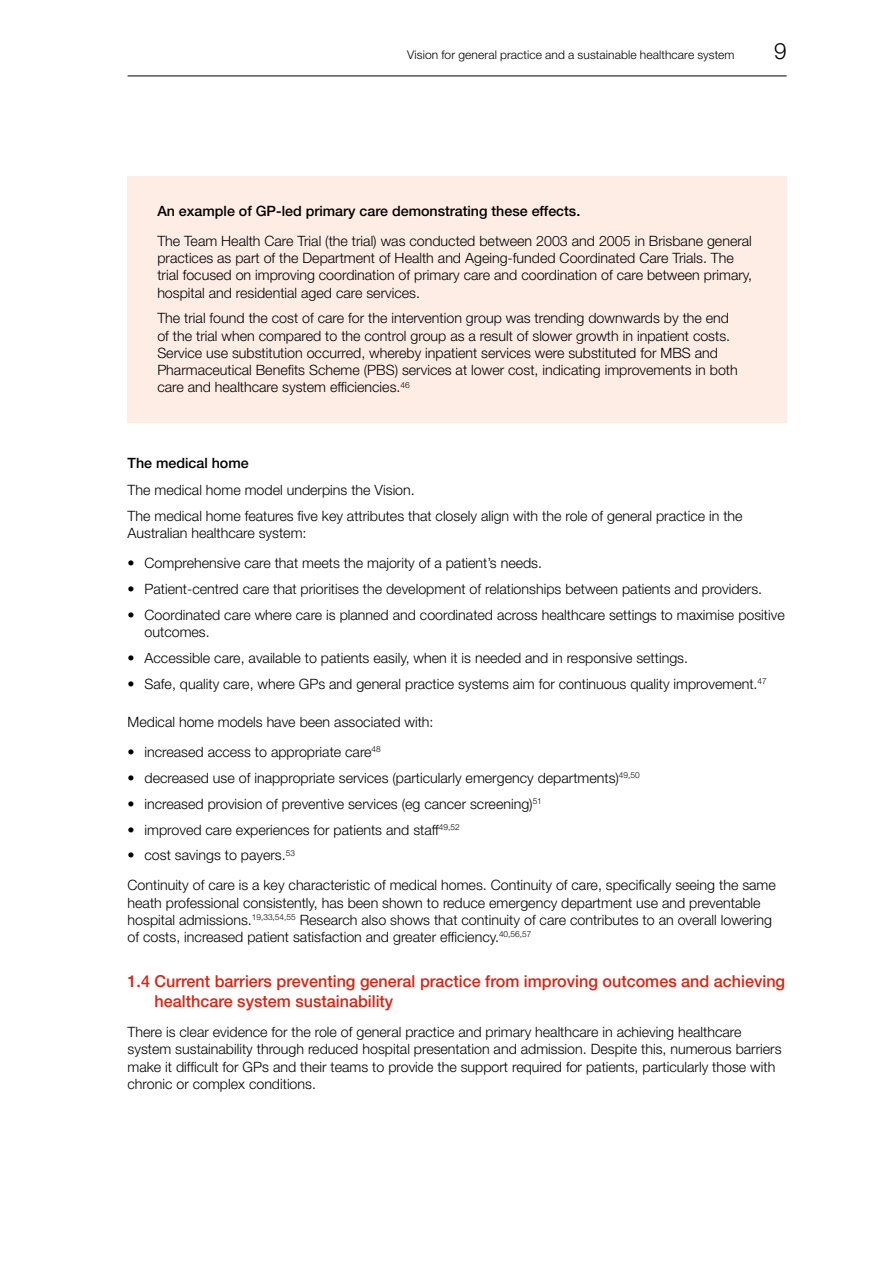
<style>
.page{position:relative;width:893px;height:1263px;background:#fff}
.page>*{position:absolute;margin:0;border:0;box-sizing:border-box;transform-origin:0 0}
.t1{font:300 22.5px "Helvetica Neue LT Std";color:#000}
.t2{font:500 16.5px/19.8px "Helvetica Neue LT Std";color:#e51f0c}
.t3{font:300 14.25px/17.2px "Helvetica Neue LT Std";color:#000}
.t4{font:500 14.25px "Helvetica Neue LT Std";color:#000}
.t5{font:300 12px "Helvetica Neue LT Std";letter-spacing:.01em;color:#000}
</style>
<div class="page">
<hr style="left:128px;top:76px;width:659px;height:1px;background:#000">
<div style="left:128px;top:176px;width:659px;height:246px;background:#fdede5"></div>
<p class="t5" style="left:407px;top:47px;width:329px">Vision for general practice and a sustainable healthcare system</p>
<h1 class="t1" style="left:774px;top:37px;width:14px">9</h1>
<p class="t4" style="left:157px;top:202px;width:424px">An example of GP-led primary care demonstrating these effects.</p>
<p class="t3" style="left:157px;top:232px;width:596px">The Team Health Care Trial (the trial) was conducted between 2003 and 2005 in Brisbane general practices as part of the Department of Health and Ageing-funded Coordinated Care Trials. The trial focused on improving coordination of primary care and coordination of care between primary, hospital and residential aged care services.</p>
<p class="t3" style="left:157px;top:309px;width:582px">The trial found the cost of care for the intervention group was trending downwards by the end of the trial when compared to the control group as a result of slower growth in inpatient costs.<br>Service use substitution occurred, whereby inpatient services were substituted for MBS and Pharmaceutical Benefits Scheme (PBS) services at lower cost, indicating improvements in both care and healthcare system efficiencies.<sup>46</sup></p>
<p class="t4" style="left:128px;top:454px;width:123px">The medical home</p>
<p class="t3" style="left:128px;top:477px;width:617px;line-height:25.8px">The medical home model underpins the Vision.<br>The medical home features five key attributes that closely align with the role of general practice in the</p>
<p class="t3" style="left:128px;top:524px;width:180px">Australian healthcare system:</p>
<p class="t3" style="left:128px;top:554px;width:416px">• Comprehensive care that meets the majority of a patient’s needs.</p>
<p class="t3" style="left:128px;top:580px;width:636px">• Patient-centred care that prioritises the development of relationships between patients and providers.</p>
<p class="t3" style="left:145px;top:606px;width:642px;text-indent:-17px">• Coordinated care where care is planned and coordinated across healthcare settings to maximise positive outcomes.</p>
<p class="t3" style="left:128px;top:649px;width:562px">• Accessible care, available to patients easily, when it is needed and in responsive settings.</p>
<p class="t3" style="left:128px;top:675px;width:641px">• Safe, quality care, where GPs and general practice systems aim for continuous quality improvement.<sup>47</sup></p>
<p class="t3" style="left:128px;top:713px;width:307px">Medical home models have been associated with:</p>
<p class="t3" style="left:128px;top:743px;width:255px">• increased access to appropriate care<sup>48</sup></p>
<p class="t3" style="left:128px;top:769px;width:514px">• decreased use of inappropriate services (particularly emergency departments)<sup>49,50</sup></p>
<p class="t3" style="left:128px;top:795px;width:416px">• increased provision of preventive services (eg cancer screening)<sup>51</sup></p>
<p class="t3" style="left:128px;top:820px;width:334px">• improved care experiences for patients and staff<sup>49,52</sup></p>
<p class="t3" style="left:128px;top:840px;width:650px;line-height:30px">• cost savings to payers.<sup>53<br></sup>Continuity of care is a key characteristic of medical homes. Continuity of care, specifically seeing the same</p>
<p class="t3" style="left:128px;top:893px;width:646px">heath professional consistently, has been shown to reduce emergency department use and preventable hospital admissions.<sup>19,33,54,55</sup> Research also shows that continuity of care contributes to an overall lowering of costs, increased patient satisfaction and greater efficiency.<sup>40,56,57</sup></p>
<p class="t2" style="left:155px;top:971px;width:632px;text-indent:-27px">1.4 Current barriers preventing general practice from improving outcomes and achieving healthcare system sustainability</p>
<p class="t3" style="left:128px;top:1023px;width:655px">There is clear evidence for the role of general practice and primary healthcare in achieving healthcare system sustainability through reduced hospital presentation and admission. Despite this, numerous barriers make it difficult for GPs and their teams to provide the support required for patients, particularly those with chronic or complex conditions.</p>
</div>
